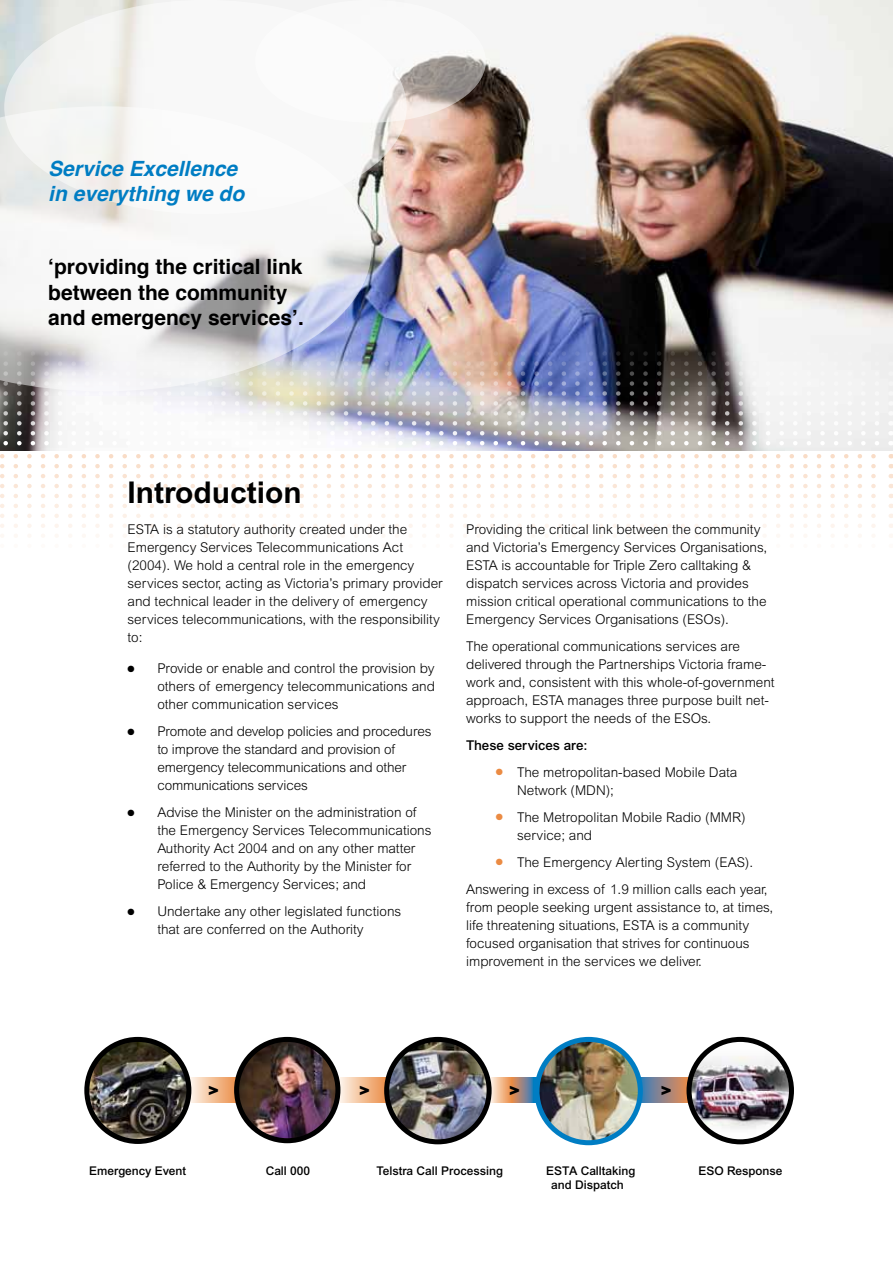
<style>
.page{position:relative;width:893px;height:1263px;background:#fff}
.page>*{position:absolute;margin:0;border:0;box-sizing:border-box;transform-origin:0 0}
.t1{font:700 30px "Arial";color:#000}
.t2{font:700 21px/25.5px "Helvetica";color:#000}
.t3{font:italic 700 21px/25.5px "Helvetica";color:#007dc3}
.t4{font:900 18px "Helvetica Neue";color:#000}
.t5{font:300 13.5px/18px "Arial";color:#000}
.t6{font:500 13.5px "Arial";color:#000}
.t7{font:500 12px "Arial";color:#000}
.s1{color:#eb8b43}
</style>
<div class="page">
<img style="left:0;top:0;width:893px;height:450px">
<svg style="left:4px;top:0;width:403px;height:214px"></svg>
<svg style="left:255px;top:0;width:231px;height:123px"></svg>
<svg style="left:0;top:106px;width:372px;height:245px"></svg>
<svg style="left:0;top:514px;width:876px;height:23px"></svg>
<svg style="left:891px;top:514px;width:1px;height:24px"></svg>
<svg style="left:0;top:504px;width:876px;height:4px"></svg>
<svg style="left:0;top:494px;width:876px;height:4px"></svg>
<svg style="left:0;top:484px;width:876px;height:4px"></svg>
<svg style="left:0;top:474px;width:876px;height:4px"></svg>
<svg style="left:0;top:464px;width:876px;height:4px"></svg>
<svg style="left:0;top:454px;width:876px;height:4px"></svg>
<svg style="left:890px;top:351px;width:1px;height:84px"></svg>
<img style="left:0;top:351px;width:877px;height:84px">
<svg style="left:0;top:441px;width:877px;height:4px"></svg>
<svg style="left:189px;top:1077px;width:46px;height:25px"></svg>
<svg style="left:339px;top:1077px;width:47px;height:25px"></svg>
<svg style="left:490px;top:1077px;width:46px;height:25px"></svg>
<svg style="left:641px;top:1077px;width:47px;height:25px"></svg>
<img style="left:87px;top:1039px;width:102px;height:102px;border-radius:51px">
<div style="left:84px;top:1037px;width:107px;height:107px;border:5px solid #000;border-radius:50%"></div>
<img style="left:387px;top:1039px;width:102px;height:103px;border-radius:51px">
<div style="left:384px;top:1037px;width:108px;height:107px;border:5px solid #000;border-radius:50%"></div>
<img style="left:689px;top:1039px;width:102px;height:103px;border-radius:51px">
<div style="left:686px;top:1037px;width:108px;height:107px;border:5px solid #000;border-radius:50%"></div>
<img style="left:237px;top:1039px;width:101px;height:102px;border-radius:51px">
<div style="left:234px;top:1037px;width:106px;height:106px;border:5px solid #000;border-radius:50%"></div>
<img style="left:538px;top:1040px;width:102px;height:103px">
<div style="left:534px;top:1037px;width:109px;height:108px;border:5px solid #007dc3;border-radius:50%"></div>
<h2 class="t3" style="left:48px;top:156px;width:198px">Service Excellence in everything we do</h2>
<h2 class="t2" style="left:48px;top:254px;width:257px">‘providing the critical link between the community and emergency services’.</h2>
<h1 class="t1" style="left:128px;top:475px;width:176px">Introduction</h1>
<p class="t5" style="left:128px;top:520px;width:317px">ESTA is a statutory authority created under the Emergency Services Telecommunications Act (2004). We hold a central role in the emergency services sector, acting as Victoria’s primary provider and technical leader in the delivery of emergency services telecommunications, with the responsibility to:</p>
<p class="t5" style="left:157px;top:659px;width:279px;text-align:justify;text-indent:-30px">● Provide or enable and control the provision by others of emergency telecommunications and other communication services</p>
<p class="t5" style="left:157px;top:722px;width:276px;text-indent:-30px">● Promote and develop policies and procedures to improve the standard and provision of emergency telecommunications and other communications services</p>
<p class="t5" style="left:157px;top:803px;width:276px;text-indent:-30px">● Advise the Minister on the administration of the Emergency Services Telecommunications Authority Act 2004 and on any other matter referred to the Authority by the Minister for Police &amp; Emergency Services; and</p>
<p class="t5" style="left:128px;top:902px;width:275px;text-align:center">● Undertake any other legislated functions that are conferred on the Authority</p>
<p class="t5" style="left:466px;top:520px;width:302px">Providing the critical link between the community and Victoria’s Emergency Services Organisations, ESTA is accountable for Triple Zero calltaking &amp; dispatch services across Victoria and provides mission critical operational communications to the Emergency Services Organisations (ESOs).</p>
<p class="t5" style="left:466px;top:637px;width:310px">The operational communications services are delivered through the Partnerships Victoria frame&shy;work and, consistent with this whole-of-government approach, ESTA manages three purpose built net&shy;works to support the needs of the ESOs.</p>
<p class="t6" style="left:466px;top:737px;width:123px">These services are:</p>
<p class="t5" style="left:517px;top:763px;width:222px;text-indent:-21px"><span class="s1">●</span> The metropolitan-based Mobile Data<br>Network (MDN);</p>
<p class="t5" style="left:517px;top:808px;width:230px;text-indent:-21px"><span class="s1">●</span> The Metropolitan Mobile Radio (MMR) service; and</p>
<p class="t5" style="left:466px;top:849px;width:303px;line-height:27px;text-indent:30px"><span class="s1">●</span> The Emergency Alerting System (EAS).<br>Answering in excess of 1.9 million calls each year,</p>
<p class="t5" style="left:466px;top:898px;width:309px">from people seeking urgent assistance to, at times, life threatening situations, ESTA is a community focused organisation that strives for continuous improvement in the services we deliver.</p>
<h3 class="t4" style="left:208px;top:1077px;width:12px">&gt;</h3>
<h3 class="t4" style="left:359px;top:1077px;width:12px">&gt;</h3>
<h3 class="t4" style="left:509px;top:1077px;width:12px">&gt;</h3>
<h3 class="t4" style="left:661px;top:1077px;width:12px">&gt;</h3>
<p class="t7" style="left:89px;top:1163px;width:98px">Emergency Event</p>
<p class="t7" style="left:266px;top:1163px;width:46px">Call 000</p>
<p class="t7" style="left:376px;top:1163px;width:128px">Telstra Call Processing</p>
<p class="t7" style="left:546px;top:1163px;width:91px">ESTA Calltaking</p>
<p class="t7" style="left:698px;top:1163px;width:86px">ESO Response</p>
<p class="t7" style="left:551px;top:1178px;width:74px">and Dispatch</p>
</div>
